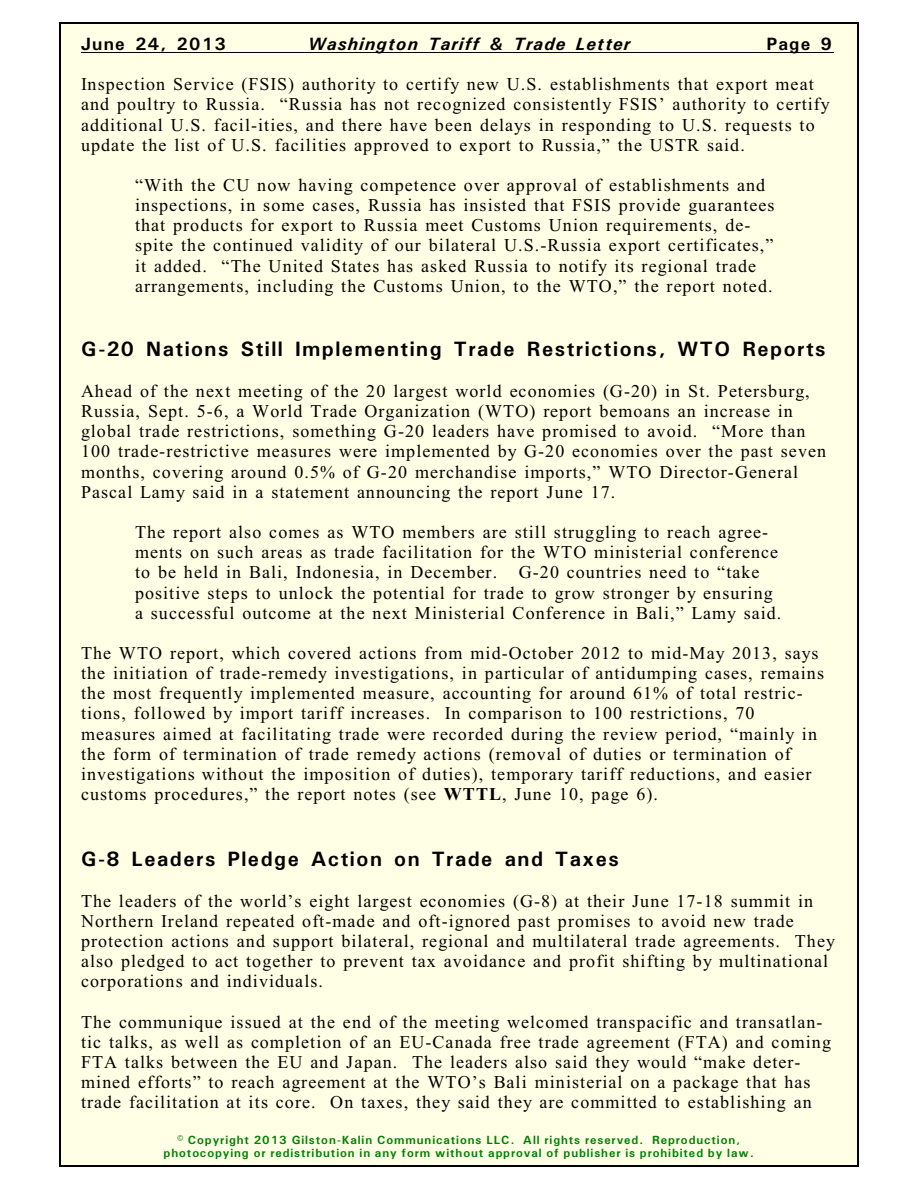
<style>
.page{position:relative;width:918px;height:1188px;background:#fff}
.page>*{position:absolute;margin:0;border:0;box-sizing:border-box;transform-origin:0 0}
.t1{font:700 21px "Univers";letter-spacing:.075em;color:#000}
.t2{font:18px/20.1px "Times New Roman";letter-spacing:.06em;color:#000}
.t3{font:italic 700 18px "Univers";letter-spacing:.065em;color:#000}
.t4{font:700 18px "Univers";letter-spacing:.075em;color:#000}
.t5{font:700 12px/13.6px "Univers";letter-spacing:.075em;color:#008000;text-align:center}
.s1{font-weight:700}
</style>
<div class="page">
<div style="left:59px;top:23px;width:800px;height:1143px;background:#ffffe6"></div>
<hr style="left:59px;top:23px;width:1px;height:1143px;background:#000">
<hr style="left:857px;top:23px;width:2px;height:1143px;background:#000">
<hr style="left:59px;top:23px;width:799px;height:1px;background:#000">
<hr style="left:59px;top:1165px;width:799px;height:1px;background:#000">
<hr style="left:81px;top:52px;width:752px;height:1px;background:#000">
<p class="t4" style="left:81px;top:38px;width:146px">June 24, 2013</p>
<p class="t3" style="left:308px;top:38px;width:324px">Washington Tariff &amp; Trade Letter</p>
<p class="t4" style="left:767px;top:38px;width:67px">Page 9</p>
<p class="t2" style="left:81px;top:76px;width:750px">Inspection Service (FSIS) authority to certify new U.S. establishments that export meat and poultry to Russia. “Russia has not recognized consistently FSIS’ authority to certify additional U.S. facil-ities, and there have been delays in responding to U.S. requests to update the list of U.S. facilities approved to export to Russia,” the USTR said.</p>
<p class="t2" style="left:135px;top:177px;width:641px">“With the CU now having competence over approval of establishments and inspections, in some cases, Russia has insisted that FSIS provide guarantees that products for export to Russia meet Customs Union requirements, de&shy;spite the continued validity of our bilateral U.S.-Russia export certificates,” it added. “The United States has asked Russia to notify its regional trade arrangements, including the Customs Union, to the WTO,” the report noted.</p>
<p class="t1" style="left:81px;top:342px;width:746px">G-20 Nations Still Implementing Trade Restrictions, WTO Reports</p>
<p class="t2" style="left:81px;top:383px;width:747px">Ahead of the next meeting of the 20 largest world economies (G-20) in St. Petersburg, Russia, Sept. 5-6, a World Trade Organization (WTO) report bemoans an increase in global trade restrictions, something G-20 leaders have promised to avoid. “More than 100 trade-restrictive measures were implemented by G-20 economies over the past seven months, covering around 0.5% of G-20 merchandise imports,” WTO Director-General Pascal Lamy said in a statement announcing the report June 17.</p>
<p class="t2" style="left:135px;top:524px;width:648px">The report also comes as WTO members are still struggling to reach agree&shy;ments on such areas as trade facilitation for the WTO ministerial conference to be held in Bali, Indonesia, in December. G-20 countries need to “take positive steps to unlock the potential for trade to grow stronger by ensuring a successful outcome at the next Ministerial Conference in Bali,” Lamy said.</p>
<p class="t2" style="left:81px;top:645px;width:745px">The WTO report, which covered actions from mid-October 2012 to mid-May 2013, says the initiation of trade-remedy investigations, in particular of antidumping cases, remains the most frequently implemented measure, accounting for around 61% of total restric&shy;tions, followed by import tariff increases. In comparison to 100 restrictions, 70 measures aimed at facilitating trade were recorded during the review period, “mainly in the form of termination of trade remedy actions (removal of duties or termination of investigations without the imposition of duties), temporary tariff reductions, and easier customs procedures,” the report notes (see <span class="s1">WTTL</span>, June 10, page 6).</p>
<p class="t1" style="left:81px;top:851px;width:539px">G-8 Leaders Pledge Action on Trade and Taxes</p>
<p class="t2" style="left:81px;top:892px;width:756px">The leaders of the world’s eight largest economies (G-8) at their June 17-18 summit in Northern Ireland repeated oft-made and oft-ignored past promises to avoid new trade protection actions and support bilateral, regional and multilateral trade agreements. They also pledged to act together to prevent tax avoidance and profit shifting by multinational corporations and individuals.</p>
<p class="t2" style="left:81px;top:1013px;width:752px">The communique issued at the end of the meeting welcomed transpacific and transatlan&shy;tic talks, as well as completion of an EU-Canada free trade agreement (FTA) and coming FTA talks between the EU and Japan. The leaders also said they would “make deter&shy;mined efforts” to reach agreement at the WTO’s Bali ministerial on a package that has trade facilitation at its core. On taxes, they said they are committed to establishing an</p>
<p class="t5" style="left:164px;top:1134px;width:592px">© Copyright 2013 Gilston-Kalin Communications LLC. All rights reserved. Reproduction, photocopying or redistribution in any form without approval of publisher is prohibited by law.</p>
</div>
